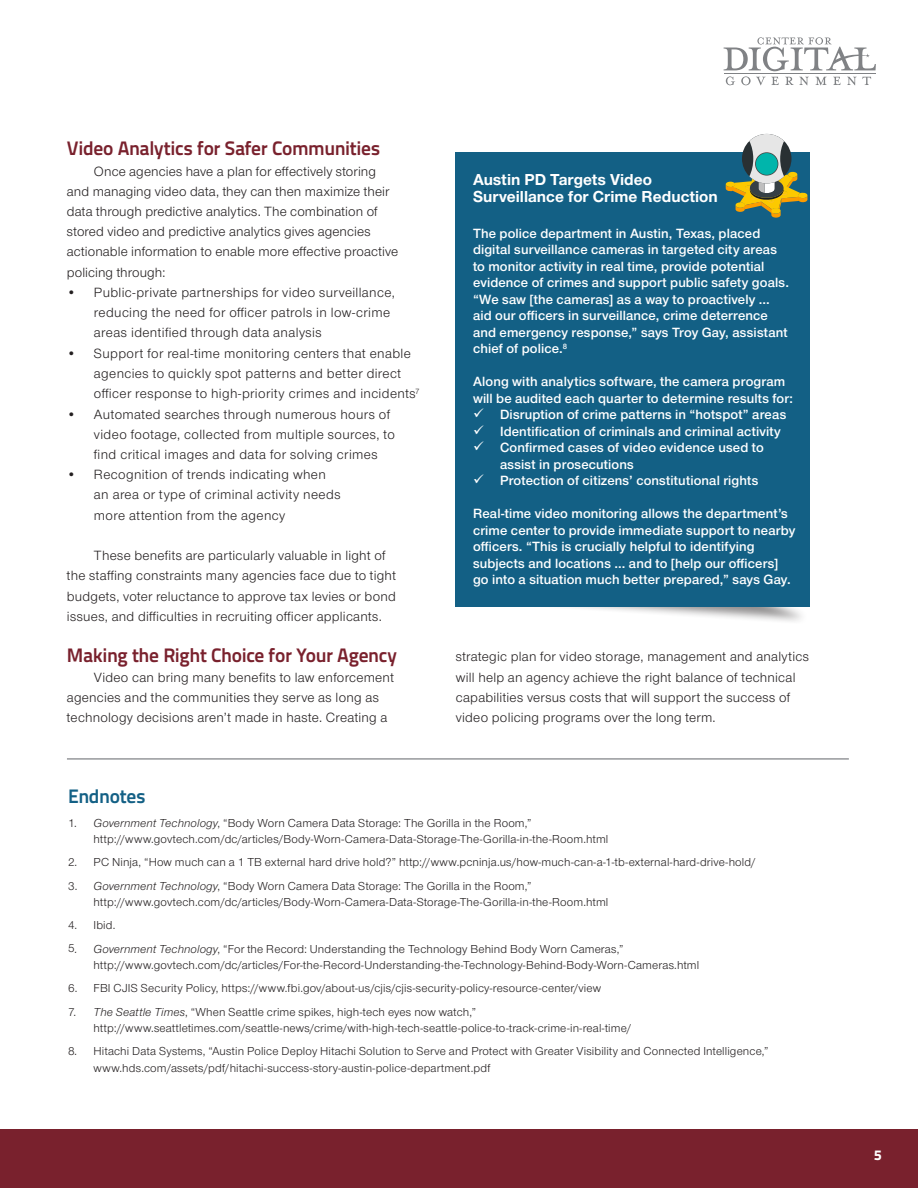
<style>
.page{position:relative;width:918px;height:1188px;background:#fff}
.page>*{position:absolute;margin:0;border:0;box-sizing:border-box;transform-origin:0 0}
.Subhead_1{font:700 19.5px "Titillium Text 22 L";letter-spacing:-.02em;color:#79212d}
.t1{font:700 19.5px "Titillium Text 22 L";letter-spacing:-.015em;color:#136085}
.t2{font:700 16.5px/16.5px "Nimbus San Nov";color:#fff}
.t3{font:800 14.25px "Titillium Text 22 L";color:#fff}
.Body{font:13.8px/20.2px "Nimbus San Nov";letter-spacing:.02em;color:#231f20}
.t4{font:13.8px/16.5px "Nimbus San Nov Sem Bol";letter-spacing:.01em;color:#fff}
.t5{font:12px/16.5px "Nimbus San Nov";letter-spacing:.015em;color:#231f20}
.s1{font-style:italic}
</style>
<div class="page">
<svg style="left:724px;top:37px;width:152px;height:48px"></svg>
<div style="left:0;top:1129px;width:918px;height:59px;background:#79212d"></div>
<div style="left:475px;top:513px;width:335px;height:112px;background:#231f20;opacity:.5"></div>
<div style="left:456px;top:153px;width:354px;height:454px;background:#136085"></div>
<svg style="left:725px;top:134px;width:83px;height:84px"></svg>
<svg style="left:755px;top:152px;width:23px;height:24px"></svg>
<div style="left:756px;top:153px;width:22px;height:22px;background:#00b5ab;border-radius:50%"></div>
<hr style="left:67px;top:758px;width:782px;height:2px;background:#96989b">
<p class="Subhead_1" style="left:67px;top:133px;width:315px">Video Analytics for Safer Communities</p>
<p class="Body" style="left:67px;top:161px;width:333px;text-indent:27px">Once agencies have a plan for effectively storing and managing video data, they can then maximize their data through predictive analytics. The combination of stored video and predictive analytics gives agencies actionable information to enable more effective proactive policing through:</p>
<p class="Body" style="left:94px;top:282px;width:302px;text-indent:-27px">• Public-private partnerships for video surveillance, reducing the need for officer patrols in low-crime areas identified through data analysis</p>
<p class="Body" style="left:94px;top:343px;width:327px;text-indent:-27px">• Support for real-time monitoring centers that enable agencies to quickly spot patterns and better direct officer response to high-priority crimes and incidents<sup>7</sup></p>
<p class="Body" style="left:94px;top:404px;width:302px;text-indent:-27px">• Automated searches through numerous hours of video footage, collected from multiple sources, to find critical images and data for solving crimes</p>
<p class="Body" style="left:94px;top:465px;width:248px;text-indent:-27px">• Recognition of trends indicating when an area or type of criminal activity needs more attention from the agency</p>
<p class="Body" style="left:67px;top:546px;width:331px;text-indent:27px">These benefits are particularly valuable in light of the staffing constraints many agencies face due to tight budgets, voter reluctance to approve tax levies or bond issues, and difficulties in recruiting officer applicants.</p>
<p class="Subhead_1" style="left:67px;top:640px;width:331px">Making the Right Choice for Your Agency</p>
<p class="Body" style="left:67px;top:667px;width:329px;text-indent:27px">Video can bring many benefits to law enforcement agencies and the communities they serve as long as technology decisions aren’t made in haste. Creating a</p>
<p class="t2" style="left:473px;top:172px;width:246px">Austin PD Targets Video<br>Surveillance for Crime Reduction</p>
<p class="t4" style="left:473px;top:225px;width:318px">The police department in Austin, Texas, placed digital surveillance cameras in targeted city areas to monitor activity in real time, provide potential evidence of crimes and support public safety goals. “We saw [the cameras] as a way to proactively ... aid our officers in surveillance, crime deterrence and emergency response,” says Troy Gay, assistant chief of police.<sup>8</sup></p>
<p class="t4" style="left:473px;top:374px;width:322px">Along with analytics software, the camera program will be audited each quarter to determine results for:</p>
<p class="t4" style="left:500px;top:407px;width:288px">Disruption of crime patterns in “hotspot” areas</p>
<p class="t4" style="left:500px;top:423px;width:282px">Identification of criminals and criminal activity</p>
<p class="t4" style="left:500px;top:440px;width:265px">Confirmed cases of video evidence used to assist in prosecutions</p>
<p class="t4" style="left:500px;top:473px;width:260px">Protection of citizens’ constitutional rights</p>
<p class="t4" style="left:473px;top:506px;width:324px">Real-time video monitoring allows the department’s crime center to provide immediate support to nearby officers. “This is crucially helpful to identifying subjects and locations … and to [help our officers] go into a situation much better prepared,” says Gay.</p>
<p class="Body" style="left:456px;top:647px;width:355px">strategic plan for video storage, management and analytics will help an agency achieve the right balance of technical capabilities versus costs that will support the success of video policing programs over the long term.</p>
<p class="t1" style="left:68px;top:781px;width:79px">Endnotes</p>
<p class="t5" style="left:94px;top:814px;width:516px;text-indent:-26px">1. <span class="s1">Government Technology</span>, “Body Worn Camera Data Storage: The Gorilla in the Room,” http://www.govtech.com/dc/articles/Body-Worn-Camera-Data-Storage-The-Gorilla-in-the-Room.html</p>
<p class="t5" style="left:68px;top:854px;width:690px">2. PC Ninja, “How much can a 1 TB external hard drive hold?” http://www.pcninja.us/how-much-can-a-1-tb-external-hard-drive-hold/</p>
<p class="t5" style="left:94px;top:877px;width:516px;text-indent:-26px">3. <span class="s1">Government Technology</span>, “Body Worn Camera Data Storage: The Gorilla in the Room,” http://www.govtech.com/dc/articles/Body-Worn-Camera-Data-Storage-The-Gorilla-in-the-Room.html</p>
<p class="t5" style="left:68px;top:917px;width:49px">4. Ibid.</p>
<p class="t5" style="left:94px;top:940px;width:607px;text-indent:-26px">5<span class="s1">. Government Technology</span>, “For the Record: Understanding the Technology Behind Body Worn Cameras,” http://www.govtech.com/dc/articles/For-the-Record-Understanding-the-Technology-Behind-Body-Worn-Cameras.html</p>
<p class="t5" style="left:68px;top:980px;width:535px">6. FBI CJIS Security Policy, https://www.fbi.gov/about-us/cjis/cjis-security-policy-resource-center/view</p>
<p class="t5" style="left:94px;top:1003px;width:540px;text-indent:-26px">7. <span class="s1">The Seattle Times</span>, “When Seattle crime spikes, high-tech eyes now watch,” http://www.seattletimes.com/seattle-news/crime/with-high-tech-seattle-police-to-track-crime-in-real-time/</p>
<p class="t5" style="left:94px;top:1043px;width:677px;text-indent:-26px">8<span class="s1">.</span> Hitachi Data Systems, “Austin Police Deploy Hitachi Solution to Serve and Protect with Greater Visibility and Connected Intelligence,” www.hds.com/assets/pdf/hitachi-success-story-austin-police-department.pdf</p>
<p class="t3" style="left:874px;top:1144px;width:9px">5</p>
</div>
